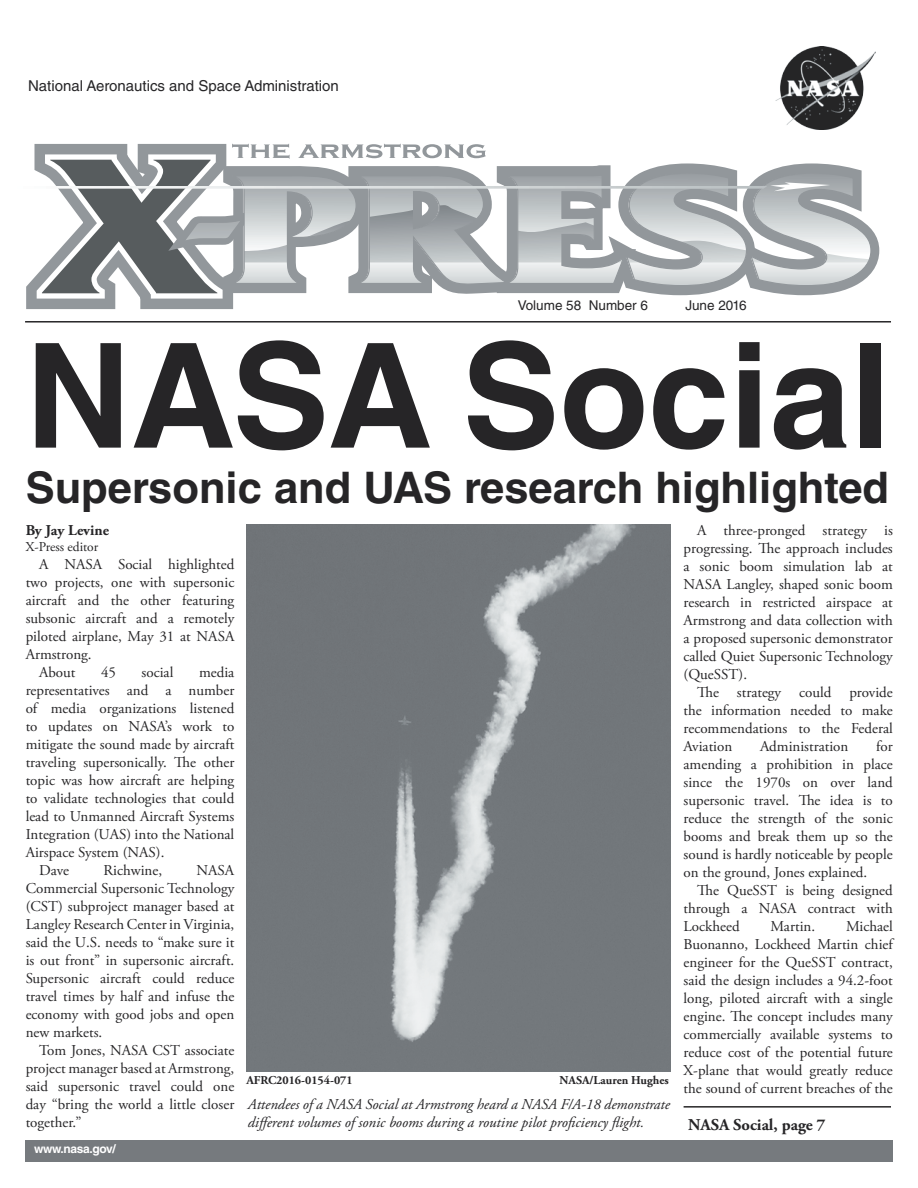
<style>
.page{position:relative;width:918px;height:1188px;background:#fff}
.page>*{position:absolute;margin:0;border:0;box-sizing:border-box;transform-origin:0 0}
.t1{font:700 145.5px "Helvetica LT Std";color:#262527}
.t2{font:700 43.5px "Helvetica LT Std";color:#262527}
.t3{font:700 16.5px "Adobe Garamond Pro";color:#262527}
.t4{font:15px/18px "Adobe Garamond Pro";color:#262527;text-align:justify}
.t5{font:italic 15px/18px "Adobe Garamond Pro";color:#262527}
.t6{font:15px "Helvetica LT Std";color:#262527}
.t7{font:700 15px "Adobe Garamond Pro";color:#262527}
.t8{font:13.5px "Helvetica LT Std";color:#262527}
.t9{font:13.5px "Adobe Garamond Pro";color:#262527}
.t10{font:700 12px "Adobe Garamond Pro";color:#262527}
.t11{font:700 12px "Helvetica LT Std";letter-spacing:-.03em;color:#fff}
</style>
<div class="page">
<div style="left:26px;top:1140px;width:867px;height:21px;background:#767a7e"></div>
<img style="left:775px;top:47px;width:101px;height:80px">
<hr style="left:25px;top:321px;width:866px;height:2px;background:#262527">
<svg style="left:26px;top:127px;width:853px;height:182px"></svg>
<hr style="left:684px;top:1106px;width:207px;height:2px;background:#262527">
<img style="left:246px;top:524px;width:424px;height:547px">
<p class="t6" style="left:28px;top:77px;width:312px">National Aeronautics and Space Administration</p>
<p class="t8" style="left:518px;top:297px;width:132px">Volume 58 Number 6</p>
<p class="t8" style="left:686px;top:297px;width:63px">June 2016</p>
<p class="t1" style="left:26px;top:308px;width:867px">NASA Social</p>
<p class="t2" style="left:26px;top:461px;width:865px">Supersonic and UAS research highlighted</p>
<p class="t7" style="left:26px;top:521px;width:85px">By Jay Levine</p>
<p class="t9" style="left:26px;top:539px;width:74px">X-Press editor</p>
<p class="t4" style="left:26px;top:556px;width:210px;text-indent:14px">A NASA Social highlighted two projects, one with supersonic aircraft and the other featuring subsonic aircraft and a remotely piloted airplane, May 31 at NASA Armstrong.</p>
<p class="t4" style="left:39px;top:664px;width:38px">About</p>
<p class="t4" style="left:101px;top:664px;width:16px">45</p>
<p class="t4" style="left:142px;top:664px;width:33px">social</p>
<p class="t4" style="left:26px;top:664px;width:210px;text-indent:173px">media representatives and a number of media organizations listened to updates on NASA’s work to mitigate the sound made by aircraft traveling supersonically. The other topic was how aircraft are helping to validate technologies that could lead to Unmanned Aircraft Systems Integration (UAS) into the National Airspace System (NAS).</p>
<p class="t4" style="left:39px;top:862px;width:31px">Dave</p>
<p class="t4" style="left:104px;top:862px;width:60px">Richwine,</p>
<p class="t4" style="left:26px;top:862px;width:210px;text-indent:171px">NASA Commercial Supersonic Technology (CST) subproject manager based at Langley Research Center in Virginia, said the U.S. needs to “make sure it is out front” in supersonic aircraft.<br>Supersonic aircraft could reduce travel times by half and infuse the economy with good jobs and open new markets.</p>
<p class="t4" style="left:26px;top:1042px;width:210px;text-indent:14px">Tom Jones, NASA CST associate project manager based at Armstrong, said supersonic travel could one day “bring the world a little closer together.”</p>
<p class="t11" style="left:34px;top:1142px;width:83px">www.nasa.gov/</p>
<p class="t10" style="left:246px;top:1073px;width:108px">AFRC2016-0154-071</p>
<p class="t10" style="left:560px;top:1073px;width:111px">NASA/Lauren Hughes</p>
<p class="t5" style="left:248px;top:1095px;width:424px">Attendees of a NASA Social at Armstrong heard a NASA F/A-18 demonstrate different volumes of sonic booms during a routine pilot proficiency flight.</p>
<p class="t4" style="left:684px;top:522px;width:211px;text-indent:14px">A three-pronged strategy is progressing. The approach includes a sonic boom simulation lab at NASA Langley, shaped sonic boom research in restricted airspace at Armstrong and data collection with a proposed supersonic demonstrator called Quiet Supersonic Technology (QueSST).</p>
<p class="t4" style="left:684px;top:684px;width:211px;text-indent:14px">The strategy could provide the information needed to make recommendations to the Federal Aviation</p>
<p class="t4" style="left:684px;top:738px;width:211px;text-indent:193px">for amending a prohibition in place since the 1970s on over land supersonic travel. The idea is to reduce the strength of the sonic booms and break them up so the sound is hardly noticeable by people on the ground, Jones explained.</p>
<p class="t4" style="left:684px;top:882px;width:211px;text-indent:14px">The QueSST is being designed through a NASA contract with Lockheed</p>
<p class="t4" style="left:760px;top:738px;width:90px">Administration</p>
<p class="t4" style="left:684px;top:918px;width:211px;text-indent:162px">Michael Buonanno, Lockheed Martin chief engineer for the QueSST contract, said the design includes a 94.2-foot long, piloted aircraft with a single engine. The concept includes many commercially available systems to reduce cost of the potential future X-plane that would greatly reduce the sound of current breaches of the</p>
<p class="t4" style="left:770px;top:918px;width:46px">Martin.</p>
<p class="t3" style="left:688px;top:1115px;width:139px">NASA Social, page 7</p>
</div>
